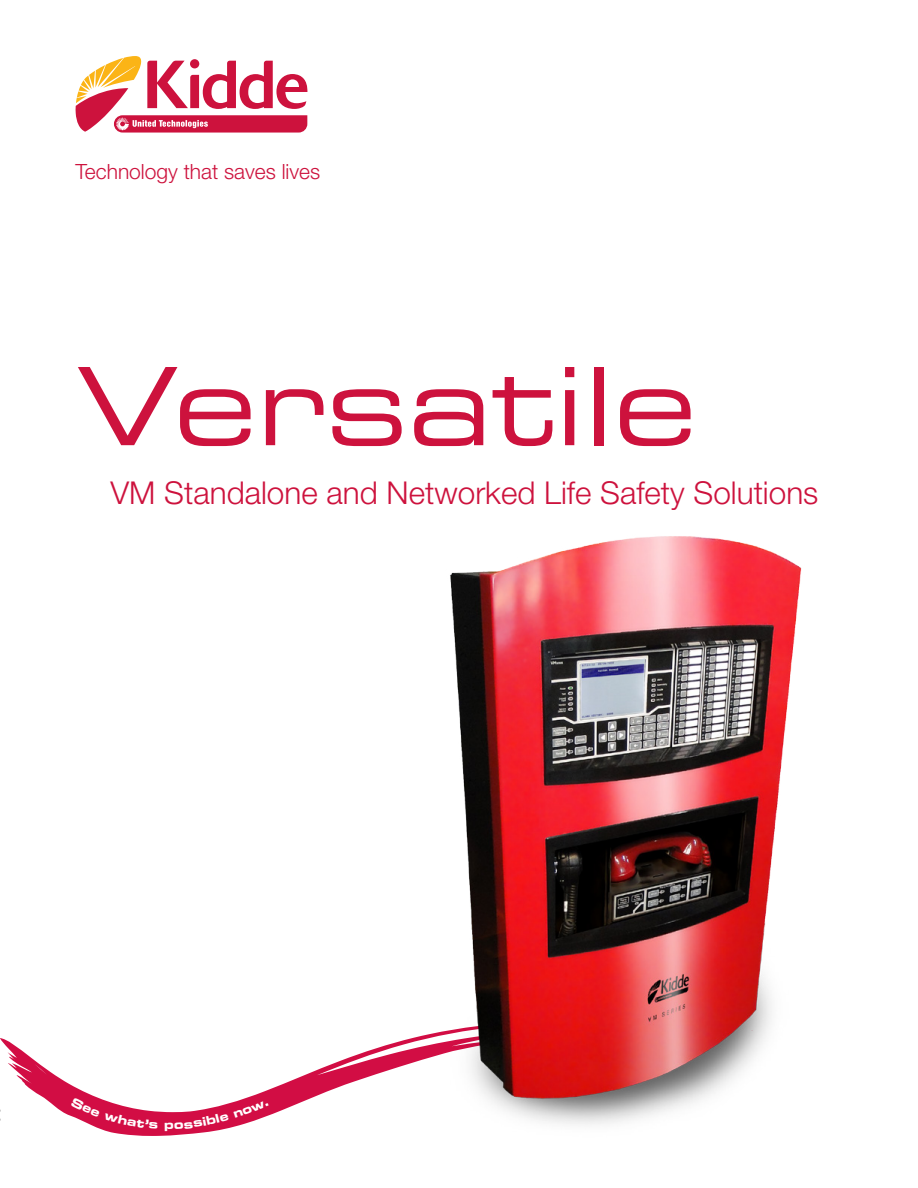
<style>
.page{position:relative;width:918px;height:1188px;background:#fff}
.page>*{position:absolute;margin:0;border:0;box-sizing:border-box;transform-origin:0 0}
.t1{font:108px "Eurostile Extended Two";color:#cd123d}
.t2{font:300 31.5px "Helvetica Neue LT Std";color:#cd123d}
.t3{font:300 21px "Helvetica Neue LT Std";color:#cd123d}
</style>
<div class="page">
<svg style="left:0;top:1038px;width:418px;height:98px"></svg>
<svg style="left:33px;top:1063px;width:14px;height:12px"></svg>
<svg style="left:347px;top:1036px;width:74px;height:25px"></svg>
<svg style="left:76px;top:56px;width:231px;height:77px"></svg>
<img style="left:421px;top:536px;width:381px;height:589px">
<svg style="left:71px;top:1097px;width:87px;height:32px"></svg>
<svg style="left:165px;top:1101px;width:104px;height:30px"></svg>
<p class="t3" style="left:76px;top:159px;width:246px">Technology that saves lives</p>
<p class="t1" style="left:76px;top:333px;width:622px">Versatile</p>
<p class="t2" style="left:111px;top:474px;width:709px">VM Standalone and Networked Life Safety Solutions</p>
</div>
